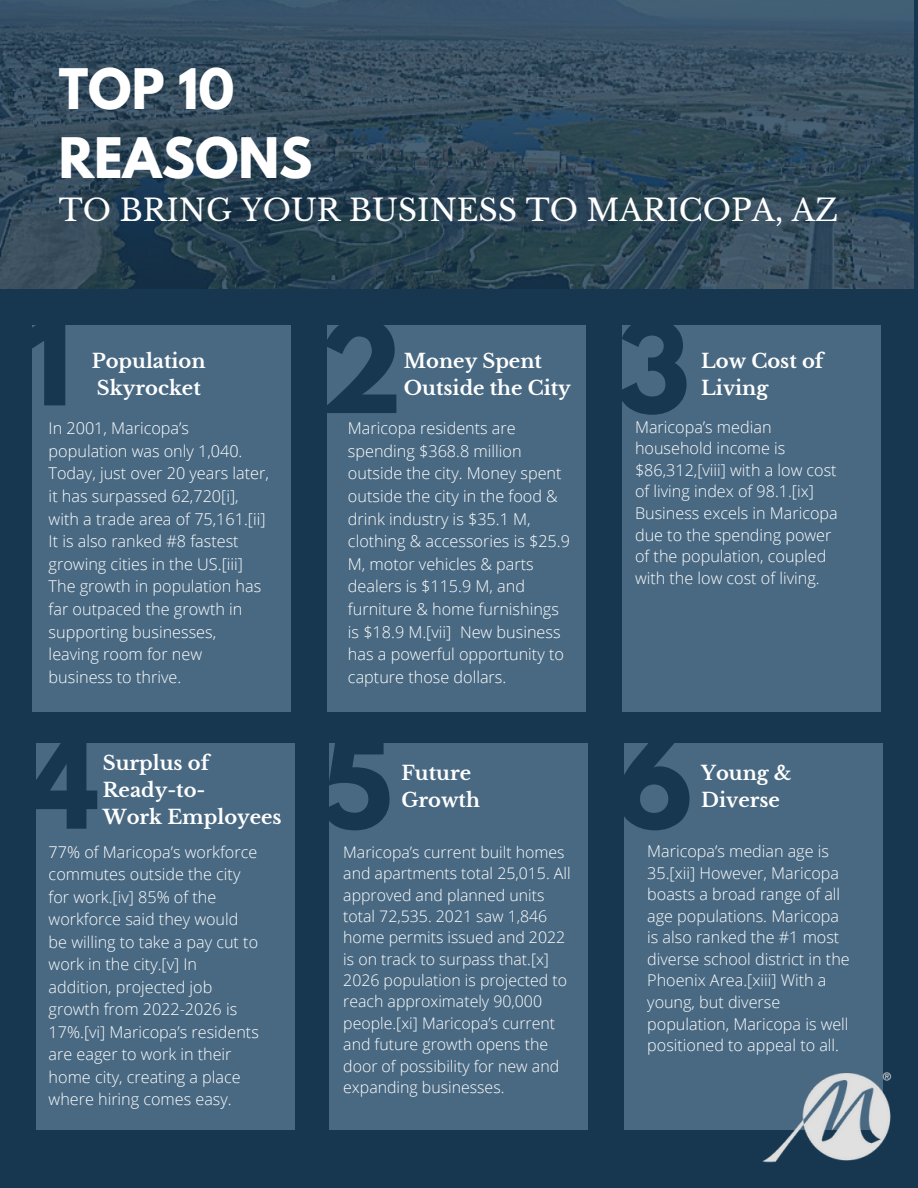
<style>
.page{position:relative;width:918px;height:1188px;background:#173750}
.page>*{position:absolute;margin:0;border:0;box-sizing:border-box;transform-origin:0 0}
.t1{font:700 112.5px "League Spartan";color:#173750}
.t2{font:700 49.5px/68.7px "League Spartan";color:#fff}
.t3{font:30px "Libre Baskerville";color:#fff}
.t4{font:700 19.5px/27px "Libre Baskerville";color:#fff}
.t5{font:300 16.2px/22.6px "Open Sans";color:#fff}
.t6{font:300 15.9px/21.3px "Open Sans";color:#fff}
</style>
<div class="page">
<img style="left:0;top:0;width:913px;height:289px">
<div style="left:622px;top:325px;width:259px;height:387px;background:#496982"></div>
<div style="left:32px;top:325px;width:259px;height:387px;background:#496982"></div>
<div style="left:327px;top:325px;width:259px;height:387px;background:#496982"></div>
<div style="left:624px;top:743px;width:259px;height:387px;background:#496982"></div>
<div style="left:329px;top:743px;width:259px;height:387px;background:#496982"></div>
<div style="left:36px;top:743px;width:259px;height:387px;background:#496982"></div>
<img style="left:762px;top:1072px;width:130px;height:91px">
<h2 class="t2" style="left:59px;top:61px;width:255px">TOP 10<br>REASONS</h2>
<h3 class="t3" style="left:59px;top:192px;width:781px">TO BRING YOUR BUSINESS TO MARICOPA, AZ</h3>
<h1 class="t1" style="left:26px;top:304px;width:48px">1</h1>
<h1 class="t1" style="left:318px;top:312px;width:86px">2</h1>
<h1 class="t1" style="left:615px;top:312px;width:76px">3</h1>
<p class="t4" style="left:92px;top:347px;width:115px">Population<br>Skyrocket</p>
<p class="t5" style="left:49px;top:417px;width:222px">In 2001, Maricopa’s population was only 1,040.<br>Today, just over 20 years later, it has surpassed 62,720[i], with a trade area of 75,161.[ii]<br>It is also ranked #8 fastest growing cities in the US.[iii]<br>The growth in population has far outpaced the growth in supporting businesses, leaving room for new business to thrive.</p>
<p class="t5" style="left:348px;top:417px;width:224px">Maricopa residents are spending $368.8 million outside the city. Money spent outside the city in the food &amp; drink industry is $35.1 M, clothing &amp; accessories is $25.9<br>M, motor vehicles &amp; parts dealers is $115.9 M, and furniture &amp; home furnishings is $18.9 M.[vii] New business has a powerful opportunity to capture those dollars.</p>
<p class="t4" style="left:701px;top:347px;width:124px">Low Cost of<br>Living</p>
<p class="t4" style="left:404px;top:347px;width:168px">Money Spent<br>Outside the City</p>
<p class="t5" style="left:635px;top:416px;width:204px;line-height:21.6px">Maricopa’s median household income is $86,312,[viii] with a low cost of living index of 98.1.[ix]<br>Business excels in Maricopa due to the spending power of the population, coupled with the low cost of living.</p>
<h1 class="t1" style="left:24px;top:727px;width:76px">4</h1>
<h1 class="t1" style="left:320px;top:727px;width:74px">5</h1>
<h1 class="t1" style="left:615px;top:727px;width:79px">6</h1>
<p class="t4" style="left:103px;top:750px;width:180px">Surplus of<br>Ready-to-<br>Work Employees</p>
<p class="t4" style="left:402px;top:760px;width:80px">Future<br>Growth</p>
<p class="t4" style="left:701px;top:760px;width:92px">Young &amp;<br>Diverse</p>
<p class="t5" style="left:49px;top:840px;width:212px">77% of Maricopa’s workforce commutes outside the city for work.[iv] 85% of the workforce said they would be willing to take a pay cut to work in the city.[v] In addition, projected job growth from 2022-2026 is<br>17%.[vi] Maricopa’s residents are eager to work in their home city, creating a place where hiring comes easy.</p>
<p class="t6" style="left:343px;top:841px;width:229px">Maricopa’s current built homes and apartments total 25,015. All approved and planned units total 72,535. 2021 saw 1,846 home permits issued and 2022 is on track to surpass that.[x]<br>2026 population is projected to reach approximately 90,000 people.[xi] Maricopa’s current and future growth opens the door of possibility for new and expanding businesses.</p>
<p class="t5" style="left:647px;top:840px;width:204px;line-height:21.6px">Maricopa’s median age is<br>35.[xii] However, Maricopa boasts a broad range of all age populations. Maricopa is also ranked the #1 most diverse school district in the<br>Phoenix Area.[xiii] With a young, but diverse population, Maricopa is well positioned to appeal to all.</p>
</div>
